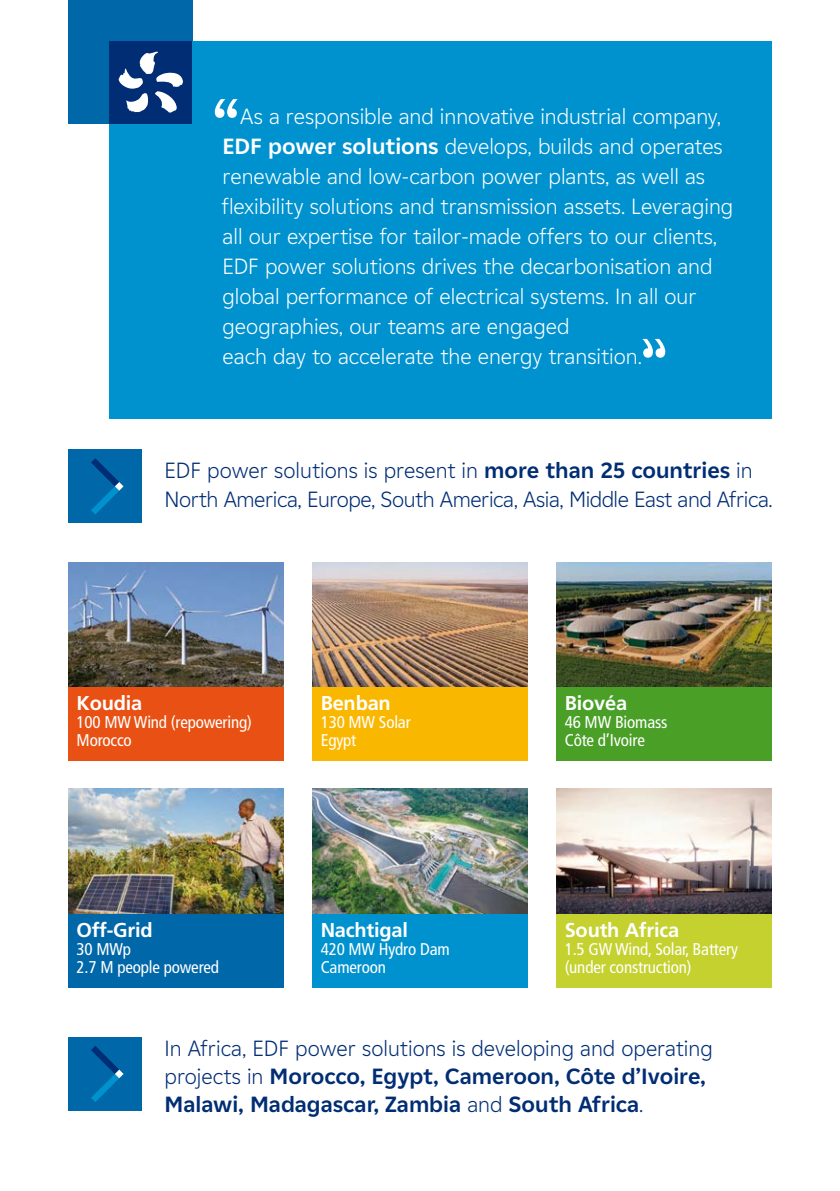
<style>
.page{position:relative;width:840px;height:1191px;background:#fff}
.page>*{position:absolute;margin:0;border:0;box-sizing:border-box;transform-origin:0 0}
.t1{font:300 22px/30px "EDF2020";color:#fff}
.t2{font:700 22px/28px "EDF2020";color:#002d74}
.t3{font:300 22px/28px "EDF2020";letter-spacing:-.02em;color:#002d74}
.t4{font:700 20px "Frutiger";letter-spacing:-.01em;color:#fff}
.t5{font:condensed 17px/18px "Frutiger";letter-spacing:-.01em;color:#fff}
.s1{font-weight:700}
.s2{font-weight:300}
</style>
<div class="page">
<div style="left:68px;top:0;width:124px;height:123px;background:#0067a9"></div>
<div style="left:109px;top:41px;width:662px;height:377px;background:#0092cf"></div>
<div style="left:109px;top:41px;width:83px;height:82px;background:#002d74"></div>
<svg style="left:119px;top:51px;width:64px;height:62px"></svg>
<div style="left:68px;top:1037px;width:73px;height:73px;background:#0067a9"></div>
<svg style="left:91px;top:1046px;width:32px;height:56px"></svg>
<div style="left:68px;top:449px;width:73px;height:74px;background:#0067a9"></div>
<svg style="left:91px;top:458px;width:32px;height:56px"></svg>
<svg style="left:215px;top:99px;width:22px;height:19px"></svg>
<svg style="left:642px;top:339px;width:23px;height:19px"></svg>
<div style="left:68px;top:687px;width:215px;height:73px;background:#e85113"></div>
<div style="left:68px;top:913px;width:215px;height:74px;background:#0067a9"></div>
<div style="left:312px;top:687px;width:215px;height:73px;background:#fab700"></div>
<div style="left:312px;top:913px;width:215px;height:74px;background:#0092cf"></div>
<div style="left:556px;top:687px;width:215px;height:73px;background:#4aa027"></div>
<div style="left:556px;top:913px;width:215px;height:74px;background:#c4d12f"></div>
<img style="left:68px;top:562px;width:215px;height:125px">
<img style="left:68px;top:789px;width:215px;height:124px">
<img style="left:312px;top:562px;width:215px;height:125px">
<img style="left:312px;top:789px;width:215px;height:124px">
<img style="left:556px;top:562px;width:215px;height:125px">
<img style="left:556px;top:789px;width:215px;height:124px">
<p class="t1" style="left:221px;top:100px;width:513px;text-indent:19px">As a responsible and innovative industrial company, <span class="s1">EDF power solutions</span> develops, builds and operates renewable and low-carbon power plants, as well as flexibility solutions and transmission assets. Leveraging all our expertise for tailor-made offers to our clients, EDF power solutions drives the decarbonisation and global performance of electrical systems. In all our geographies, our teams are engaged<br>each day to accelerate the energy transition.</p>
<p class="t3" style="left:164px;top:456px;width:609px">EDF power solutions is present in <span class="s1">more than 25 countries</span> in<br>North America, Europe, South America, Asia, Middle East and Africa.</p>
<p class="t4" style="left:77px;top:691px;width:67px">Koudia</p>
<p class="t5" style="left:77px;top:713px;width:177px">100 MW Wind (repowering)<br>Morocco</p>
<p class="t4" style="left:77px;top:918px;width:78px">Off-Grid</p>
<p class="t5" style="left:77px;top:940px;width:144px">30 MWp<br>2.7 M people powered</p>
<p class="t4" style="left:320px;top:691px;width:72px">Benban</p>
<p class="t5" style="left:320px;top:713px;width:91px">130 MW Solar<br>Egypt</p>
<p class="t4" style="left:320px;top:918px;width:89px">Nachtigal</p>
<p class="t5" style="left:320px;top:940px;width:130px">420 MW Hydro Dam<br>Cameroon</p>
<p class="t4" style="left:564px;top:691px;width:64px">Biovéa</p>
<p class="t5" style="left:564px;top:713px;width:104px">46 MW Biomass<br>Côte d’Ivoire</p>
<p class="t4" style="left:564px;top:918px;width:116px">South Africa</p>
<p class="t5" style="left:564px;top:940px;width:175px">1.5 GW Wind, Solar, Battery (under construction)</p>
<p class="t2" style="left:164px;top:1033px;width:549px"><span class="s2">In Africa, EDF power solutions is developing and operating projects in</span> Morocco, Egypt, Cameroon, Côte d’Ivoire,<br>Malawi, Madagascar, Zambia <span class="s2">and</span> South Africa<span class="s2">.</span></p>
</div>
